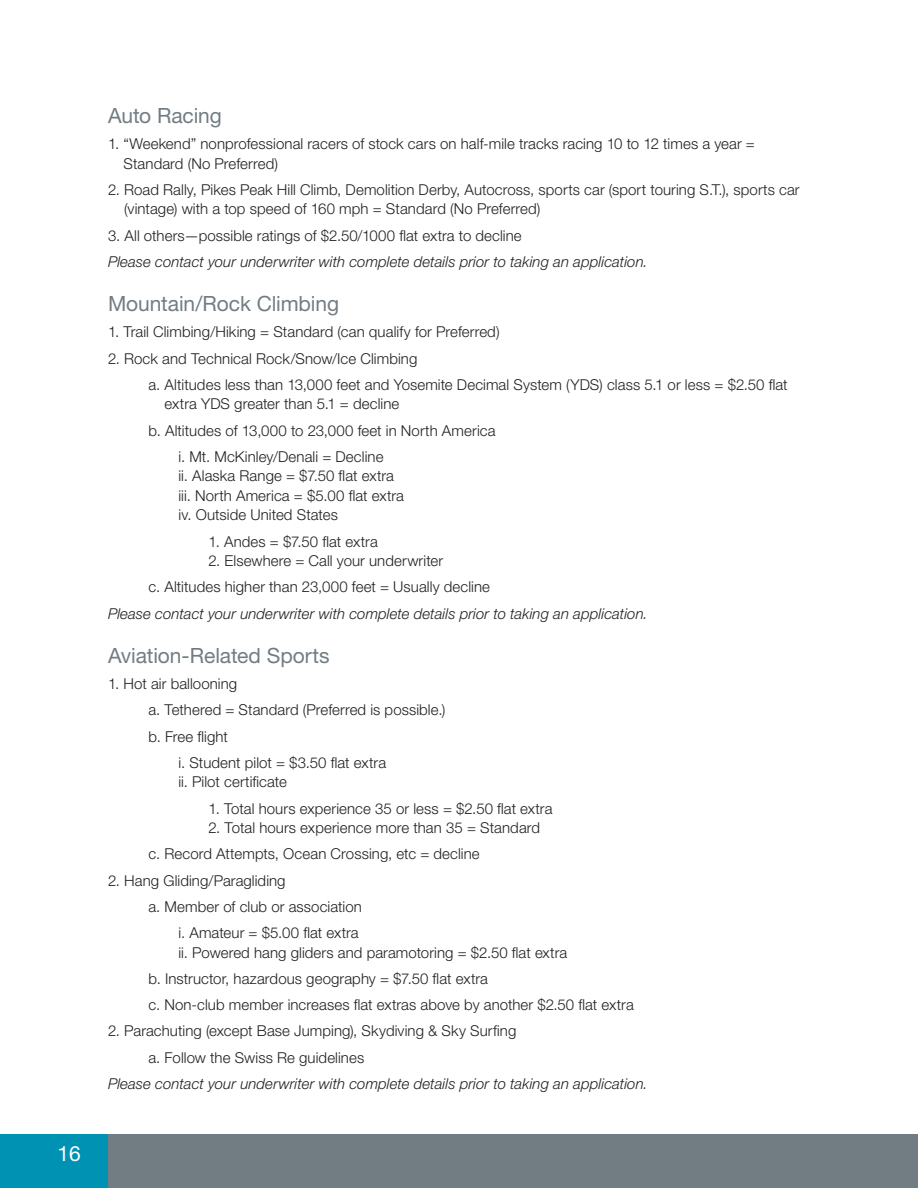
<style>
.page{position:relative;width:918px;height:1188px;background:#fff}
.page>*{position:absolute;margin:0;border:0;box-sizing:border-box;transform-origin:0 0}
.t1{font:21px "Helvetica Neue LT Std";letter-spacing:-.005em;color:#717d83}
.t2{font:21px "Helvetica Neue LT Std";color:#fff}
.t3{font:300 15px/26.2px "Helvetica Neue LT Std";letter-spacing:.005em;color:#231f20}
.t4{font:italic 300 15px "Helvetica Neue LT Std";letter-spacing:.005em;color:#231f20}
</style>
<div class="page">
<div style="left:0;top:1134px;width:918px;height:54px;background:#717d83"></div>
<div style="left:0;top:1134px;width:108px;height:54px;background:#0092b3"></div>
<h1 class="t2" style="left:58px;top:1141px;width:25px">16</h1>
<h1 class="t1" style="left:108px;top:103px;width:115px">Auto Racing</h1>
<p class="t3" style="left:124px;top:134px;width:633px;line-height:19.5px;text-indent:-16px">1. “Weekend” nonprofessional racers of stock cars on half-mile tracks racing 10 to 12 times a year =<br>Standard (No Preferred)</p>
<p class="t3" style="left:124px;top:180px;width:677px;line-height:19.5px;text-indent:-16px">2. Road Rally, Pikes Peak Hill Climb, Demolition Derby, Autocross, sports car (sport touring S.T.), sports car (vintage) with a top speed of 160 mph = Standard (No Preferred)</p>
<p class="t3" style="left:108px;top:222px;width:415px">3. All others—possible ratings of $2.50/1000 flat extra to decline</p>
<p class="t4" style="left:108px;top:253px;width:541px">Please contact your underwriter with complete details prior to taking an application.</p>
<h1 class="t1" style="left:108px;top:291px;width:233px">Mountain/Rock Climbing</h1>
<p class="t3" style="left:108px;top:319px;width:393px">1. Trail Climbing/Hiking = Standard (can qualify for Preferred)</p>
<p class="t3" style="left:148px;top:345px;width:641px;text-indent:-40px">2. Rock and Technical Rock/Snow/Ice Climbing<br>a. Altitudes less than 13,000 feet and Yosemite Decimal System (YDS) class 5.1 or less = $2.50 flat</p>
<p class="t3" style="left:165px;top:391px;width:236px">extra YDS greater than 5.1 = decline</p>
<p class="t3" style="left:148px;top:417px;width:349px">b. Altitudes of 13,000 to 23,000 feet in North America</p>
<p class="t3" style="left:178px;top:443px;width:206px">i. Mt. McKinley/Denali = Decline</p>
<p class="t3" style="left:178px;top:466px;width:227px;line-height:19.5px">ii. Alaska Range = $7.50 flat extra iii. North America = $5.00 flat extra iv. Outside United States</p>
<p class="t3" style="left:208px;top:528px;width:171px">1. Andes = $7.50 flat extra</p>
<p class="t3" style="left:148px;top:547px;width:343px;text-indent:60px">2. Elsewhere = Call your underwriter<br>c. Altitudes higher than 23,000 feet = Usually decline</p>
<p class="t4" style="left:108px;top:604px;width:541px">Please contact your underwriter with complete details prior to taking an application.</p>
<h1 class="t1" style="left:108px;top:643px;width:223px">Aviation-Related Sports</h1>
<p class="t3" style="left:108px;top:670px;width:131px">1. Hot air ballooning</p>
<p class="t3" style="left:148px;top:697px;width:299px">a. Tethered = Standard (Preferred is possible.)</p>
<p class="t3" style="left:148px;top:723px;width:81px">b. Free flight</p>
<p class="t3" style="left:178px;top:749px;width:209px">i. Student pilot = $3.50 flat extra</p>
<p class="t3" style="left:178px;top:769px;width:110px">ii. Pilot certificate</p>
<p class="t3" style="left:208px;top:795px;width:346px">1. Total hours experience 35 or less = $2.50 flat extra</p>
<p class="t3" style="left:148px;top:814px;width:393px;text-indent:60px">2. Total hours experience more than 35 = Standard c. Record Attempts, Ocean Crossing, etc = decline</p>
<p class="t3" style="left:108px;top:867px;width:179px">2. Hang Gliding/Paragliding</p>
<p class="t3" style="left:148px;top:893px;width:215px">a. Member of club or association</p>
<p class="t3" style="left:178px;top:919px;width:182px">i. Amateur = $5.00 flat extra</p>
<p class="t3" style="left:148px;top:939px;width:487px;text-indent:30px">ii. Powered hang gliders and paramotoring = $2.50 flat extra<br>b. Instructor, hazardous geography = $7.50 flat extra<br>c. Non-club member increases flat extras above by another $2.50 flat extra</p>
<p class="t3" style="left:148px;top:1018px;width:369px;text-indent:-40px">2. Parachuting (except Base Jumping), Skydiving &amp; Sky Surfing a. Follow the Swiss Re guidelines</p>
<p class="t4" style="left:108px;top:1075px;width:541px">Please contact your underwriter with complete details prior to taking an application.</p>
</div>
